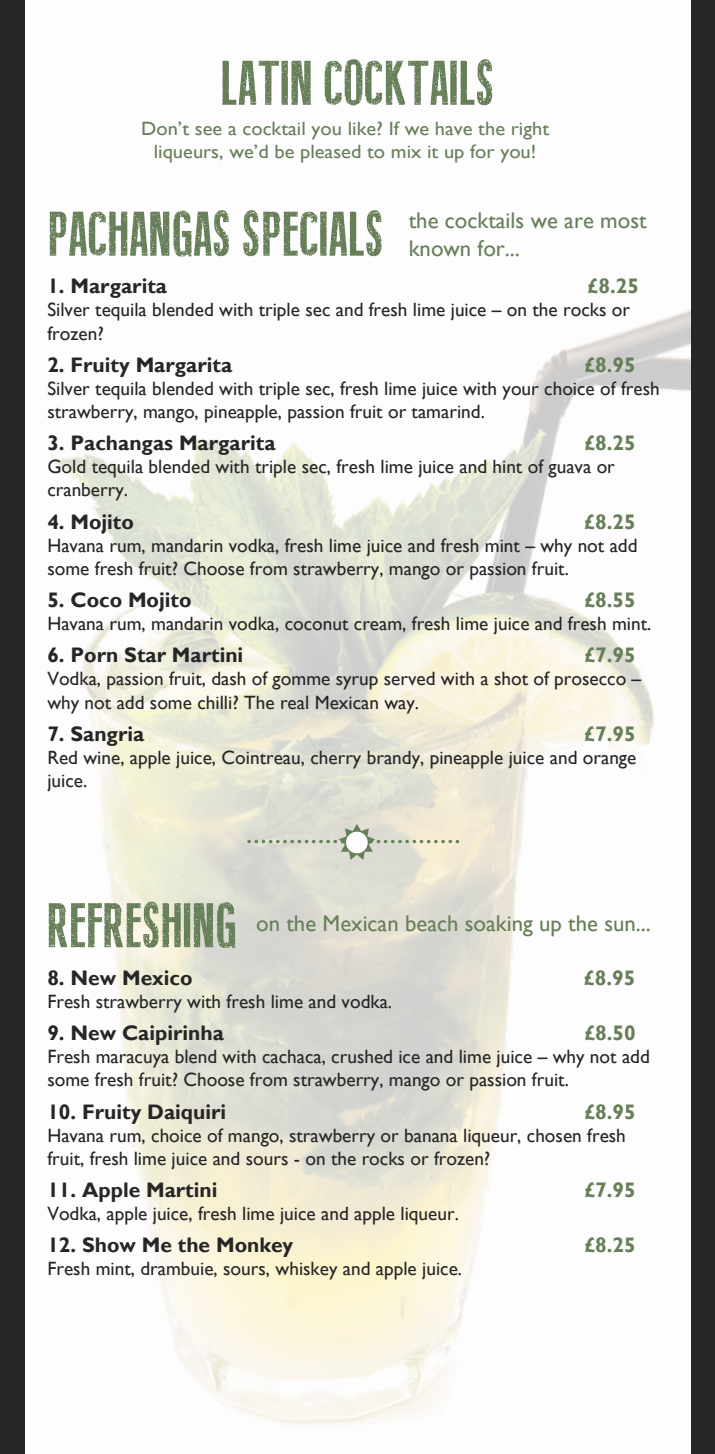
<style>
.page{position:relative;width:715px;height:1454px;background:#fff}
.page>*{position:absolute;margin:0;border:0;box-sizing:border-box;transform-origin:0 0}
.t1{font:63px "Fine Eroded";color:#677f59;scale:1.06 1}
.t2{font:22.75px/27.3px "Gill Sans";color:#677f59}
.t3{font:700 21px "Gill Sans";color:#272626}
.t4{font:700 21px "Gill Sans";color:#677f59}
.t5{font:19.25px/23.1px "Gill Sans";color:#272626}
.t6{font:19.25px/23.1px "Gill Sans";color:#677f59;text-align:center;scale:1.06 1}
</style>
<div class="page">
<div style="left:0;top:0;width:714px;height:1453px;background:#272626"></div>
<div style="left:25px;top:0;width:665px;height:1453px;background:#fdfdfd"></div>
<img style="left:52px;top:310px;width:638px;height:1115px">
<svg style="left:249px;top:823px;width:215px;height:37px;background:#dfded1"></svg>
<h1 class="t1" style="left:220px;top:50px;width:260px">LATIN COCKTAILS</h1>
<p class="t6" style="left:141px;top:117px;width:386px">Don’t see a cocktail you like? If we have the right liqueurs, we’d be pleased to mix it up for you!</p>
<h1 class="t1" style="left:47px;top:201px;width:319px">PACHANGAS SPECIALS</h1>
<p class="t2" style="left:408px;top:207px;width:239px">the cocktails we are most known for...</p>
<p class="t3" style="left:47px;top:273px;width:121px">1. Margarita</p>
<p class="t4" style="left:587px;top:273px;width:53px">£8.25</p>
<p class="t5" style="left:47px;top:299px;width:584px">Silver tequila blended with triple sec and fresh lime juice – on the rocks or frozen?</p>
<p class="t3" style="left:47px;top:352px;width:186px">2. Fruity Margarita</p>
<p class="t4" style="left:584px;top:352px;width:53px">£8.95</p>
<p class="t5" style="left:47px;top:377px;width:613px">Silver tequila blended with triple sec, fresh lime juice with your choice of fresh strawberry, mango, pineapple, passion fruit or tamarind.</p>
<p class="t3" style="left:47px;top:430px;width:229px">3. Pachangas Margarita</p>
<p class="t4" style="left:584px;top:430px;width:53px">£8.25</p>
<p class="t5" style="left:47px;top:455px;width:569px">Gold tequila blended with triple sec, fresh lime juice and hint of guava or cranberry.</p>
<p class="t3" style="left:47px;top:509px;width:88px">4. Mojito</p>
<p class="t4" style="left:584px;top:509px;width:53px">£8.25</p>
<p class="t5" style="left:47px;top:534px;width:591px">Havana rum, mandarin vodka, fresh lime juice and fresh mint – why not add some fresh fruit? Choose from strawberry, mango or passion fruit.</p>
<p class="t3" style="left:47px;top:587px;width:146px">5. Coco Mojito</p>
<p class="t4" style="left:584px;top:587px;width:53px">£8.55</p>
<p class="t5" style="left:47px;top:612px;width:605px">Havana rum, mandarin vodka, coconut cream, fresh lime juice and fresh mint.</p>
<p class="t3" style="left:47px;top:642px;width:197px">6. Porn Star Martini</p>
<p class="t4" style="left:584px;top:642px;width:53px">£7.95</p>
<p class="t5" style="left:47px;top:668px;width:595px">Vodka, passion fruit, dash of gomme syrup served with a shot of prosecco – why not add some chilli? The real Mexican way.</p>
<p class="t3" style="left:47px;top:721px;width:98px">7. Sangria</p>
<p class="t4" style="left:584px;top:721px;width:53px">£7.95</p>
<p class="t5" style="left:47px;top:746px;width:590px">Red wine, apple juice, Cointreau, cherry brandy, pineapple juice and orange juice.</p>
<h1 class="t1" style="left:47px;top:892px;width:180px">REFRESHING</h1>
<p class="t2" style="left:256px;top:909px;width:396px">on the Mexican beach soaking up the sun...</p>
<p class="t3" style="left:47px;top:965px;width:147px">8. New Mexico</p>
<p class="t4" style="left:583px;top:965px;width:53px">£8.95</p>
<p class="t5" style="left:47px;top:990px;width:346px">Fresh strawberry with fresh lime and vodka.</p>
<p class="t3" style="left:47px;top:1020px;width:178px">9. New Caipirinha</p>
<p class="t4" style="left:584px;top:1020px;width:53px">£8.50</p>
<p class="t5" style="left:47px;top:1045px;width:603px">Fresh maracuya blend with cachaca, crushed ice and lime juice – why not add some fresh fruit? Choose from strawberry, mango or passion fruit.</p>
<p class="t3" style="left:47px;top:1098px;width:180px">10. Fruity Daiquiri</p>
<p class="t4" style="left:584px;top:1098px;width:53px">£8.95</p>
<p class="t5" style="left:47px;top:1124px;width:580px">Havana rum, choice of mango, strawberry or banana liqueur, chosen fresh fruit, fresh lime juice and sours - on the rocks or frozen?</p>
<p class="t3" style="left:47px;top:1177px;width:171px">11. Apple Martini</p>
<p class="t4" style="left:584px;top:1177px;width:53px">£7.95</p>
<p class="t5" style="left:47px;top:1202px;width:413px">Vodka, apple juice, fresh lime juice and apple liqueur.</p>
<p class="t3" style="left:47px;top:1232px;width:247px">12. Show Me the Monkey</p>
<p class="t4" style="left:584px;top:1232px;width:53px">£8.25</p>
<p class="t5" style="left:47px;top:1257px;width:416px">Fresh mint, drambuie, sours, whiskey and apple juice.</p>
</div>
